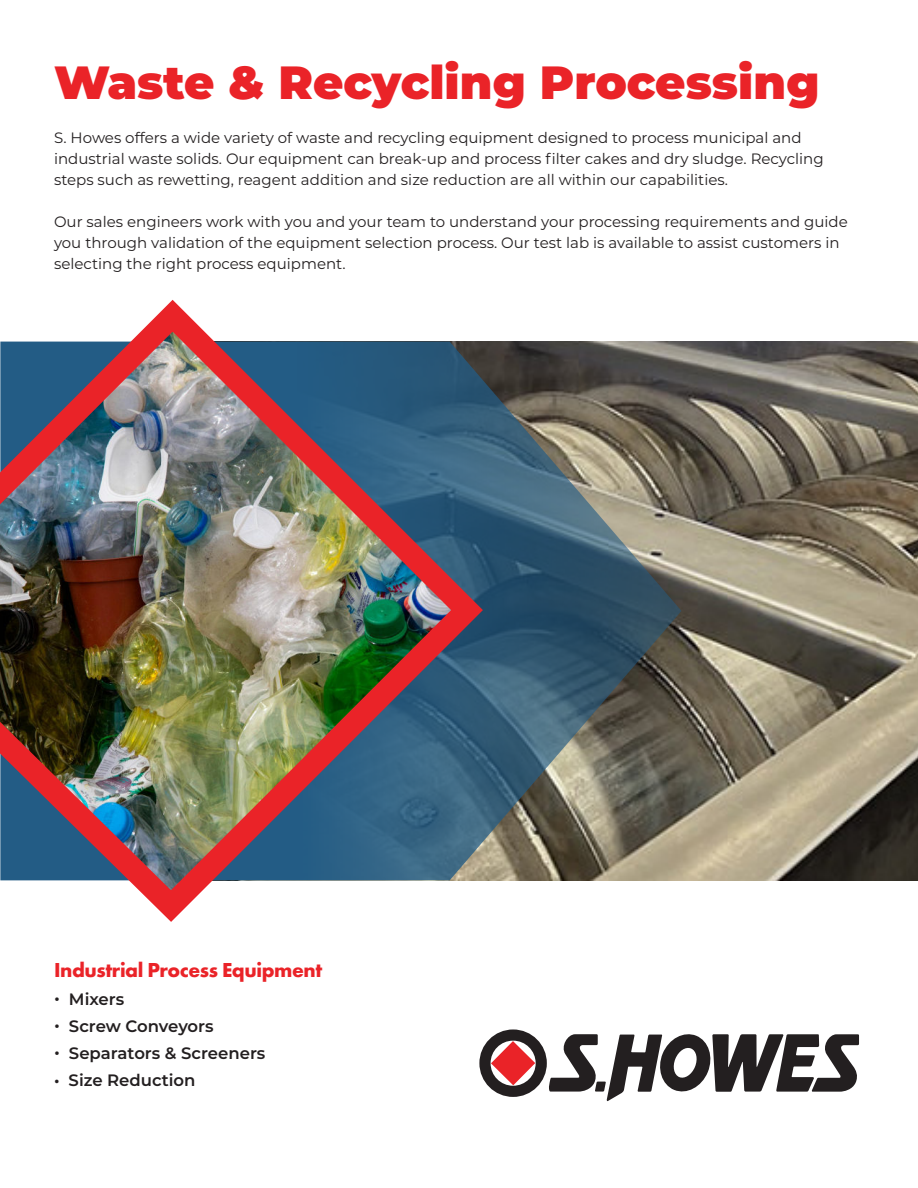
<style>
.page{position:relative;width:918px;height:1188px;background:#fff}
.page>*{position:absolute;margin:0;border:0;box-sizing:border-box;transform-origin:0 0}
.t1{font:900 46.5px "Montserrat";color:#ea2328}
.t2{font:700 21px "Futura PT";letter-spacing:-.02em;color:#ea2328}
.t3{font:600 16.5px "Montserrat";color:#231f20}
.t4{font:15px/21px "Montserrat";color:#231f20}
</style>
<div class="page">
<img style="left:499px;top:341px;width:419px;height:539px">
<svg style="left:499px;top:342px;width:182px;height:538px;background:#5c6666"></svg>
<img style="left:0;top:300px;width:499px;height:622px">
<svg style="left:479px;top:1029px;width:380px;height:73px"></svg>
<h1 class="t1" style="left:54px;top:61px;width:767px">Waste &amp; Recycling Processing</h1>
<p class="t4" style="left:54px;top:128px;width:771px">S. Howes offers a wide variety of waste and recycling equipment designed to process municipal and industrial waste solids. Our equipment can break-up and process filter cakes and dry sludge. Recycling steps such as rewetting, reagent addition and size reduction are all within our capabilities.</p>
<p class="t4" style="left:54px;top:212px;width:795px">Our sales engineers work with you and your team to understand your processing requirements and guide you through validation of the equipment selection process. Our test lab is available to assist customers in selecting the right process equipment.</p>
<h2 class="t2" style="left:54px;top:962px;width:270px">Industrial Process Equipment</h2>
<p class="t3" style="left:54px;top:992px;width:72px">• Mixers</p>
<p class="t3" style="left:54px;top:1019px;width:161px">• Screw Conveyors</p>
<p class="t3" style="left:54px;top:1046px;width:213px">• Separators &amp; Screeners</p>
<p class="t3" style="left:54px;top:1073px;width:143px">• Size Reduction</p>
</div>
